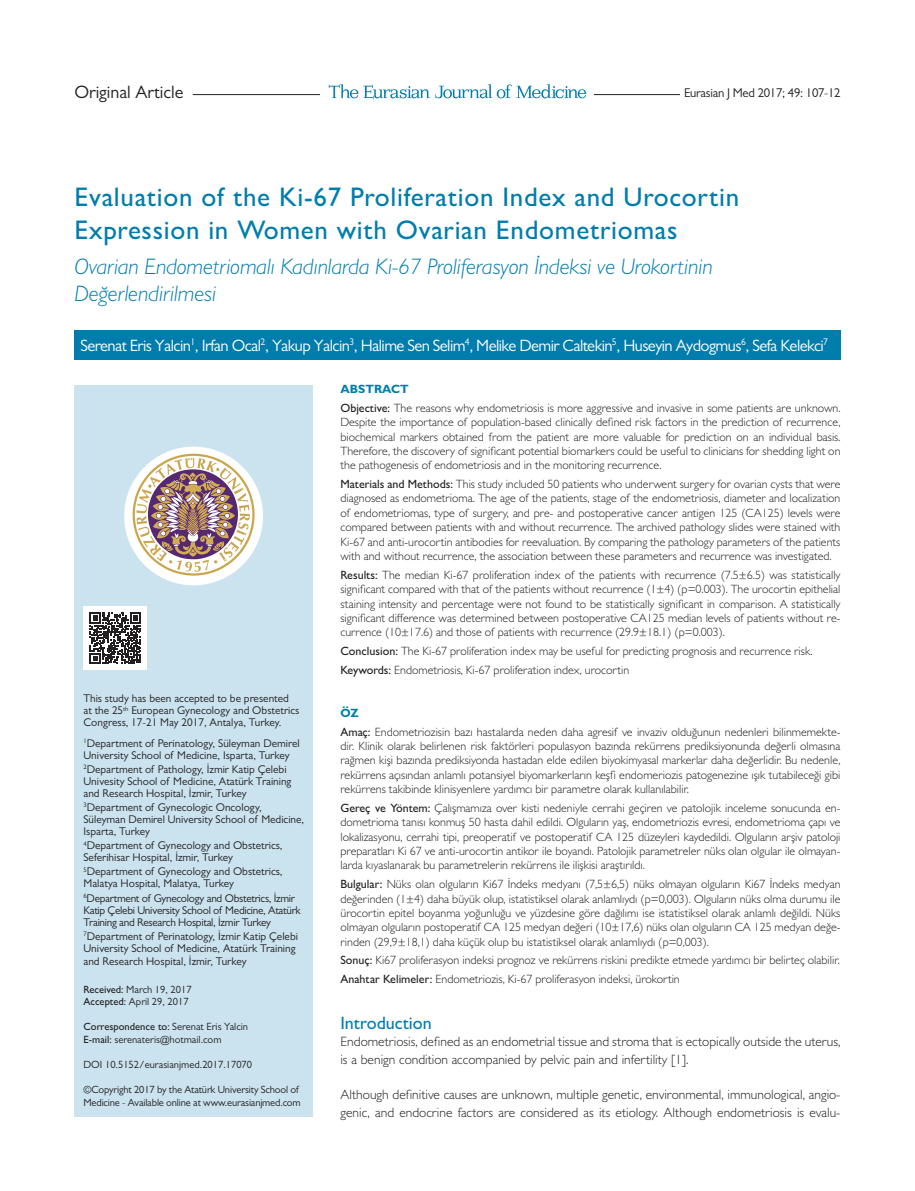
<style>
.page{position:relative;width:915px;height:1191px;background:#fff}
.page>*{position:absolute;margin:0;border:0;box-sizing:border-box;transform-origin:0 0}
.t1{font:500 27px/32.4px "Gill Sans MT Pro";letter-spacing:.025em;color:#007dad}
.t2{font:italic 300 22.5px/27px "Gill Sans MT Pro";color:#007dad}
.t3{font:18px "Gill Sans MT Pro";color:#231f20}
.t4{font:500 18px "Gill Sans MT Pro";color:#007dad}
.t5{font:16.5px "Gill Sans MT Pro";letter-spacing:-.035em;color:#fff}
.t6{font:300 13.5px/17.5px "Gill Sans MT Pro";color:#231f20}
.t7{font:12.75px "Gill Sans MT Pro";letter-spacing:-.02em;color:#231f20}
.t8{font:300 12px/14.4px "Gill Sans MT Pro";color:#231f20;text-align:justify}
.t9{font:700 12px "Gill Sans MT Pro";color:#007dad}
.t10{font:11.25px/12px "Gill Sans MT Pro";color:#231f20}
.t11{font:11.25px/12px "Gill Sans MT Pro";letter-spacing:-.025em;color:#231f20}
.t12{font:10.5px/12.6px "Gill Sans MT Pro";letter-spacing:-.015em;color:#231f20}
.t13{font:500 10.5px "Gill Sans MT Pro";color:#231f20}
.s1{font-weight:500}
.s2{font-weight:400}
</style>
<div class="page">
<div style="left:74px;top:385px;width:239px;height:731px;background:#cae3ef"></div>
<hr style="left:193px;top:94px;width:486px;height:1px;background:#231f20">
<div style="left:320px;top:80px;width:273px;height:25px;background:#fff"></div>
<svg style="left:328px;top:84px;width:101px;height:15px"></svg>
<svg style="left:435px;top:84px;width:151px;height:14px"></svg>
<div style="left:83px;top:606px;width:64px;height:64px;background:#fff"></div>
<svg style="left:90px;top:612px;width:51px;height:52px"></svg>
<div style="left:124px;top:446px;width:139px;height:139px;background:#fff;border-radius:50%"></div>
<svg style="left:132px;top:454px;width:122px;height:121px"></svg>
<div style="left:74px;top:330px;width:766px;height:29px;background:#007dad"></div>
<p class="t3" style="left:74px;top:81px;width:110px">Original Article</p>
<p class="t7" style="left:684px;top:85px;width:158px">Eurasian J Med 2017; 49: 107-12</p>
<p class="t1" style="left:74px;top:181px;width:666px">Evaluation of the Ki-67 Proliferation Index and Urocortin<br>Expression in Women with Ovarian Endometriomas</p>
<p class="t2" style="left:74px;top:253px;width:639px">Ovarian Endometriomalı Kadınlarda Ki-67 Proliferasyon İndeksi ve Urokortinin<br>Değerlendirilmesi</p>
<p class="t5" style="left:80px;top:335px;width:748px">Serenat Eris Yalcin<sup>1</sup>, Irfan Ocal<sup>2</sup>, Yakup Yalcin<sup>3</sup>, Halime Sen Selim<sup>4</sup>, Melike Demir Caltekin<sup>5</sup>, Huseyin Aydogmus<sup>6</sup>, Sefa Kelekci<sup>7</sup></p>
<p class="t10" style="left:83px;top:692px;width:217px">This study has been accepted to be presented at the 25<sup>th</sup> European Gynecology and Obstetrics<br>Congress, 17-21 May 2017, Antalya, Turkey.</p>
<p class="t10" style="left:83px;top:737px;width:218px"><sup>1</sup>Department of Perinatology, Süleyman Demirel<br>University School of Medicine, Isparta, Turkey</p>
<p class="t10" style="left:83px;top:763px;width:209px"><sup>2</sup>Department of Pathology, İzmir Katip Çelebi<br>Univesity School of Medicine, Atatürk Training and Research Hospital, İzmir, Turkey</p>
<p class="t10" style="left:83px;top:801px;width:222px"><sup>3</sup>Department of Gynecologic Oncology,<br>Süleyman Demirel University School of Medicine,<br>Isparta, Turkey</p>
<p class="t10" style="left:83px;top:839px;width:201px"><sup>4</sup>Department of Gynecology and Obstetrics,<br>Seferihisar Hospital, İzmir, Turkey</p>
<p class="t10" style="left:83px;top:865px;width:201px"><sup>5</sup>Department of Gynecology and Obstetrics,<br>Malatya Hospital, Malatya, Turkey</p>
<p class="t11" style="left:83px;top:891px;width:219px"><sup>6</sup>Department of Gynecology and Obstetrics, İzmir<br>Katip Çelebi University School of Medicine, Atatürk<br>Training and Research Hospital, İzmir Turkey</p>
<p class="t10" style="left:83px;top:930px;width:216px"><sup>7</sup>Department of Perinatology, İzmir Katip Çelebi<br>University School of Medicine, Atatürk Training</p>
<p class="t10" style="left:83px;top:955px;width:164px">and Research Hospital, İzmir, Turkey</p>
<p class="t12" style="left:83px;top:982px;width:110px"><span class="s1">Received:</span> March 19, 2017</p>
<p class="t12" style="left:83px;top:995px;width:107px"><span class="s1">Accepted:</span> April 29, 2017</p>
<p class="t13" style="left:83px;top:1020px;width:166px">Correspondence to: <span class="s2">Serenat Eris Yalcin</span></p>
<p class="t12" style="left:83px;top:1033px;width:139px"><span class="s1">E-mail:</span> serenateris@hotmail.com</p>
<p class="t12" style="left:83px;top:1058px;width:170px">DOI 10.5152/eurasianjmed.2017.17070</p>
<p class="t12" style="left:83px;top:1083px;width:219px">©Copyright 2017 by the Atatürk University School of<br>Medicine - Available online at www.eurasianjmed.com</p>
<p class="t9" style="left:340px;top:382px;width:70px">ABSTRACT</p>
<p class="t8" style="left:340px;top:400px;width:501px"><span class="s1">Objective:</span> The reasons why endometriosis is more aggressive and invasive in some patients are unknown.<br>Despite the importance of population-based clinically defined risk factors in the prediction of recurrence, biochemical markers obtained from the patient are more valuable for prediction on an individual basis.<br>Therefore, the discovery of significant potential biomarkers could be useful to clinicians for shedding light on the pathogenesis of endometriosis and in the monitoring recurrence.</p>
<p class="t8" style="left:340px;top:476px;width:501px"><span class="s1">Materials and Methods:</span> This study included 50 patients who underwent surgery for ovarian cysts that were diagnosed as endometrioma. The age of the patients, stage of the endometriosis, diameter and localization of endometriomas, type of surgery, and pre- and postoperative cancer antigen 125 (CA125) levels were compared between patients with and without recurrence. The archived pathology slides were stained with Ki-67 and anti-urocortin antibodies for reevaluation. By comparing the pathology parameters of the patients with and without recurrence, the association between these parameters and recurrence was investigated.</p>
<p class="t8" style="left:340px;top:567px;width:501px"><span class="s1">Results:</span> The median Ki-67 proliferation index of the patients with recurrence (7.5±6.5) was statistically significant compared with that of the patients without recurrence (1±4) (p=0.003). The urocortin epithelial staining intensity and percentage were not found to be statistically significant in comparison. A statistically significant difference was determined between postoperative CA125 median levels of patients without re&shy;currence (10±17.6) and those of patients with recurrence (29.9±18.1) (p=0.003).</p>
<p class="t8" style="left:340px;top:643px;width:473px"><span class="s1">Conclusion:</span> The Ki-67 proliferation index may be useful for predicting prognosis and recurrence risk.</p>
<p class="t8" style="left:340px;top:662px;width:290px"><span class="s1">Keywords:</span> Endometriosis, Ki-67 proliferation index, urocortin</p>
<p class="t9" style="left:340px;top:705px;width:20px">ÖZ</p>
<p class="t8" style="left:340px;top:724px;width:501px"><span class="s1">Amaç:</span> Endometriozisin bazı hastalarda neden daha agresif ve invaziv olduğunun nedenleri bilinmemekte&shy;dir. Klinik olarak belirlenen risk faktörleri populasyon bazında rekürrens prediksiyonunda değerli olmasına rağmen kişi bazında prediksiyonda hastadan elde edilen biyokimyasal markerlar daha değerlidir. Bu nedenle, rekürrens açısından anlamlı potansiyel biyomarkerların keşfi endomeriozis patogenezine ışık tutabileceği gibi rekürrens takibinde klinisyenlere yardımcı bir parametre olarak kullanılabilir.</p>
<p class="t8" style="left:340px;top:800px;width:501px"><span class="s1">Gereç ve Yöntem:</span> Çalışmamıza over kisti nedeniyle cerrahi geçiren ve patolojik inceleme sonucunda en&shy;dometrioma tanısı konmuş 50 hasta dahil edildi. Olguların yaş, endometriozis evresi, endometrioma çapı ve lokalizasyonu, cerrahi tipi, preoperatif ve postoperatif CA 125 düzeyleri kaydedildi. Olguların arşiv patoloji preparatları Ki 67 ve anti-urocortin antikor ile boyandı. Patolojik parametreler nüks olan olgular ile olmayan&shy;larda kıyaslanarak bu parametrelerin rekürrens ile ilişkisi araştırıldı.</p>
<p class="t8" style="left:340px;top:876px;width:501px"><span class="s1">Bulgular:</span> Nüks olan olguların Ki67 İndeks medyanı (7,5±6,5) nüks olmayan olguların Ki67 İndeks medyan değerinden (1±4) daha büyük olup, istatistiksel olarak anlamlıydı (p=0,003). Olguların nüks olma durumu ile ürocortin epitel boyanma yoğunluğu ve yüzdesine göre dağılımı ise istatistiksel olarak anlamlı değildi. Nüks olmayan olguların postoperatif CA 125 medyan değeri (10±17,6) nüks olan olguların CA 125 medyan değe&shy;rinden (29,9±18,1) daha küçük olup bu istatistiksel olarak anlamlıydı (p=0,003).</p>
<p class="t8" style="left:340px;top:953px;width:500px"><span class="s1">Sonuç:</span> Ki67 proliferasyon indeksi prognoz ve rekürrens riskini predikte etmede yardımcı bir belirteç olabilir.</p>
<p class="t8" style="left:340px;top:971px;width:341px"><span class="s1">Anahtar Kelimeler:</span> Endometriozis, Ki-67 proliferasyon indeksi, ürokortin</p>
<p class="t4" style="left:340px;top:1012px;width:93px">Introduction</p>
<p class="t6" style="left:340px;top:1032px;width:501px">Endometriosis, defined as an endometrial tissue and stroma that is ectopically outside the uterus, is a benign condition accompanied by pelvic pain and infertility [1].</p>
<p class="t6" style="left:340px;top:1085px;width:501px">Although definitive causes are unknown, multiple genetic, environmental, immunological, angio&shy;genic, and endocrine factors are considered as its etiology. Although endometriosis is evalu-</p>
</div>
